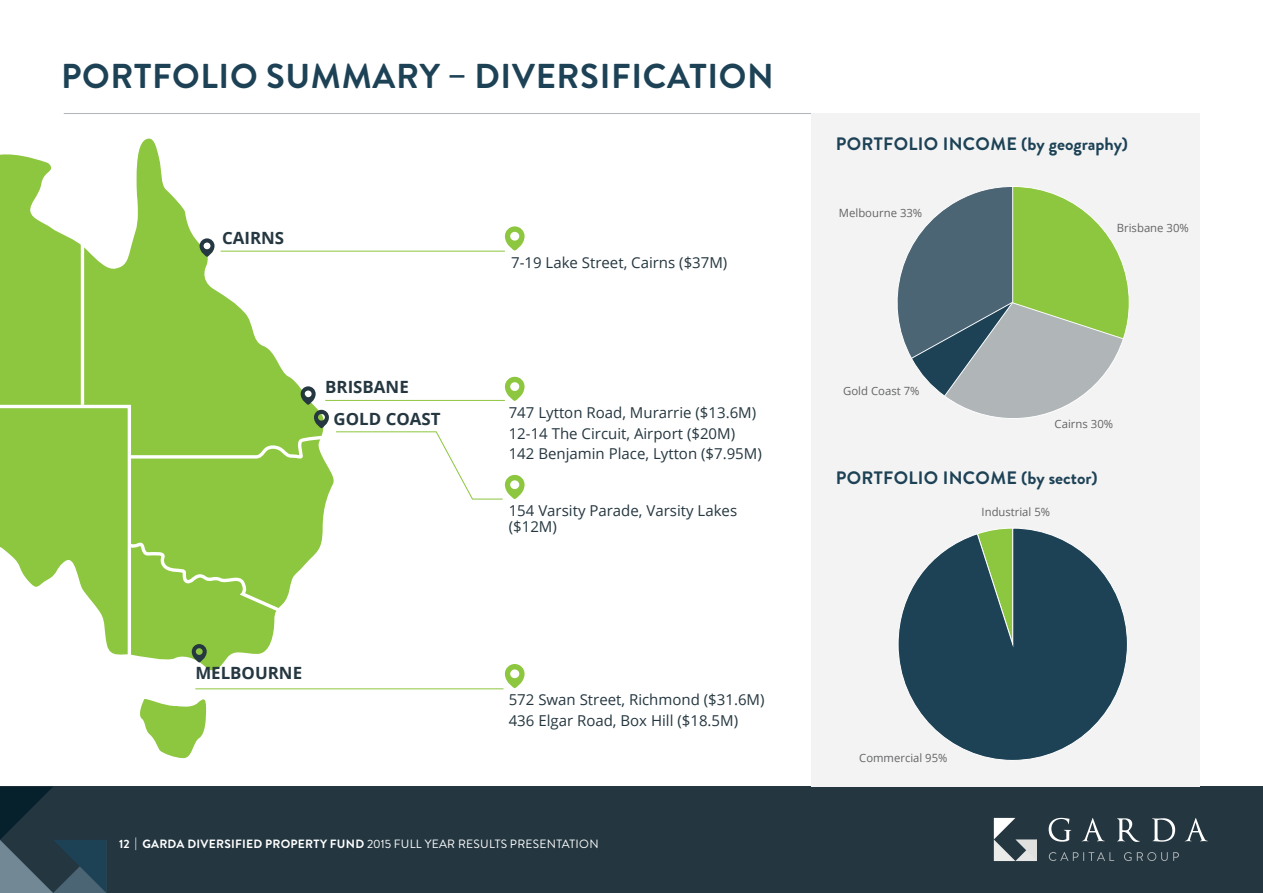
<style>
.page{position:relative;width:1263px;height:893px;background:#fff}
.page>*{position:absolute;margin:0;border:0;box-sizing:border-box;transform-origin:0 0}
.t1{font:700 34.5px "Brandon Grotesque";letter-spacing:.02em;color:#1d4256}
.t2{font:700 18px "Brandon Grotesque";letter-spacing:.02em;color:#1d4256}
.t3{font:700 16.95px/32.4px "Open Sans";color:#253740}
.t4{font:15px/20.7px "Open Sans";color:#253740}
.t5{font:700 12px "Brandon Grotesque";letter-spacing:.02em;color:#fff}
.t6{font:11.4px "Open Sans";color:#636466}
.s1{font-weight:400}
</style>
<div class="page">
<div style="left:0;top:787px;width:1262px;height:106px;background:#243640"></div>
<svg style="left:0;top:787px;width:106px;height:106px"></svg>
<svg style="left:994px;top:818px;width:43px;height:43px"></svg>
<svg style="left:1049px;top:818px;width:22px;height:24px"></svg>
<svg style="left:1082px;top:818px;width:23px;height:23px"></svg>
<svg style="left:1117px;top:818px;width:23px;height:24px"></svg>
<svg style="left:1152px;top:818px;width:23px;height:24px"></svg>
<svg style="left:1185px;top:818px;width:23px;height:23px"></svg>
<svg style="left:1049px;top:852px;width:65px;height:9px"></svg>
<svg style="left:1124px;top:852px;width:7px;height:9px"></svg>
<svg style="left:1137px;top:852px;width:42px;height:9px"></svg>
<hr style="left:64px;top:113px;width:1135px;height:1px;background:#b0b5b8">
<div style="left:811px;top:113px;width:388px;height:674px;background:#f3f3f3"></div>
<svg style="left:898px;top:528px;width:229px;height:232px"></svg>
<svg style="left:897px;top:187px;width:232px;height:231px"></svg>
<svg style="left:0;top:138px;width:336px;height:355px"></svg>
<svg style="left:140px;top:699px;width:66px;height:59px"></svg>
<svg style="left:200px;top:238px;width:15px;height:19px"></svg>
<svg style="left:505px;top:226px;width:19px;height:25px"></svg>
<svg style="left:505px;top:377px;width:19px;height:24px"></svg>
<svg style="left:505px;top:664px;width:19px;height:24px"></svg>
<hr style="left:81px;top:206px;width:3px;height:199px;background:#fff">
<svg style="left:0;top:386px;width:329px;height:285px"></svg>
<hr style="left:221px;top:251px;width:284px;height:1px;background:#8dc63f">
<hr style="left:325px;top:400px;width:180px;height:1px;background:#8dc63f">
<svg style="left:336px;top:431px;width:188px;height:68px"></svg>
<hr style="left:195px;top:689px;width:308px;height:1px;background:#8dc63f">
<h1 class="t1" style="left:61px;top:52px;width:714px">PORTFOLIO SUMMARY – DIVERSIFICATION</h1>
<p class="t3" style="left:222px;top:221px;width:64px">CAIRNS</p>
<p class="t3" style="left:334px;top:370px;width:108px;text-indent:-8px">BRISBANE<br>GOLD COAST</p>
<p class="t3" style="left:195px;top:656px;width:108px">MELBOURNE</p>
<p class="t4" style="left:511px;top:251px;width:218px">7-19 Lake Street, Cairns ($37M)</p>
<p class="t4" style="left:509px;top:402px;width:255px">747 Lytton Road, Murarrie ($13.6M)<br>12-14 The Circuit, Airport ($20M)<br>142 Benjamin Place, Lytton ($7.95M)</p>
<p class="t4" style="left:509px;top:502px;width:230px;line-height:16.5px">154 Varsity Parade, Varsity Lakes ($12M)</p>
<p class="t4" style="left:509px;top:689px;width:257px">572 Swan Street, Richmond ($31.6M)<br>436 Elgar Road, Box Hill ($18.5M)</p>
<p class="t5" style="left:119px;top:836px;width:481px">12 | GARDA DIVERSIFIED PROPERTY FUND <span class="s1">2015 FULL YEAR RESULTS PRESENTATION</span></p>
<p class="t2" style="left:836px;top:132px;width:294px">PORTFOLIO INCOME (by geography)</p>
<p class="t6" style="left:839px;top:205px;width:85px">Melbourne 33%</p>
<p class="t6" style="left:843px;top:383px;width:78px">Gold Coast 7%</p>
<p class="t6" style="left:1117px;top:220px;width:74px">Brisbane 30%</p>
<p class="t6" style="left:1054px;top:416px;width:60px">Cairns 30%</p>
<p class="t2" style="left:836px;top:465px;width:263px">PORTFOLIO INCOME (by sector)</p>
<p class="t6" style="left:982px;top:504px;width:70px">Industrial 5%</p>
<p class="t6" style="left:859px;top:750px;width:90px">Commercial 95%</p>
</div>
